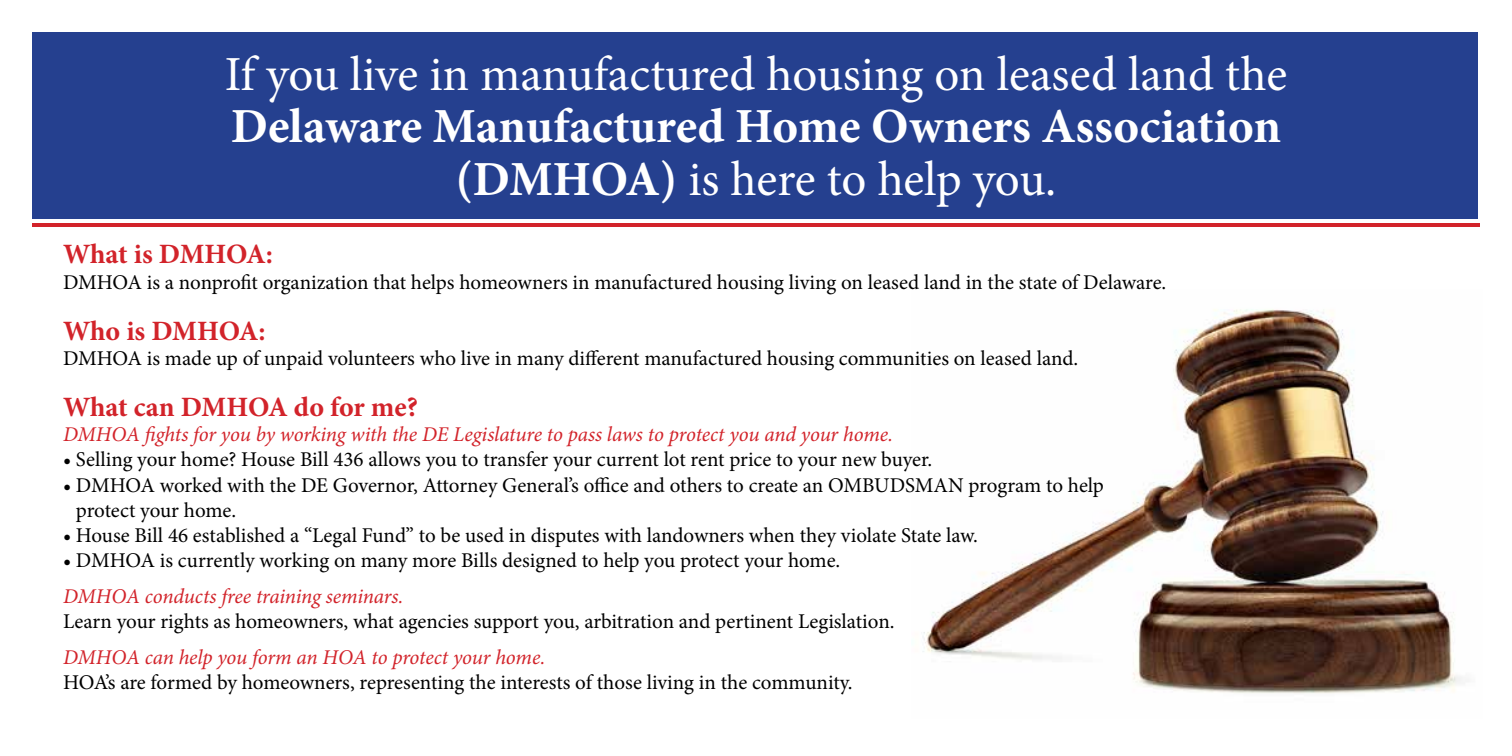
<style>
.page{position:relative;width:1512px;height:756px;background:#fff}
.page>*{position:absolute;margin:0;border:0;box-sizing:border-box;transform-origin:0 0}
.t1{font:700 49px/52.5px "Minion Pro";color:#fff;text-align:center}
.t2{font:49px "Minion Pro";letter-spacing:-.005em;color:#fff}
.t3{font:700 28px "Minion Pro";letter-spacing:-.01em;color:#d2232a}
.t4{font:21px/25.2px "Minion Pro";letter-spacing:-.005em;color:#000}
.t5{font:italic 21px "Minion Pro";letter-spacing:-.01em;color:#d2232a}
.s1{font-weight:400}
</style>
<div class="page">
<div style="left:32px;top:32px;width:1446px;height:187px;background:#25408f"></div>
<img style="left:922px;top:309px;width:540px;height:385px">
<hr style="left:32px;top:223px;width:1448px;height:4px;background:#d2232a">
<h1 class="t2" style="left:225px;top:41px;width:1064px">If you live in manufactured housing on leased land the</h1>
<h1 class="t1" style="left:231px;top:100px;width:1052px">Delaware Manufactured Home Owners Association (DMHOA) <span class="s1">is here to help you.</span></h1>
<h2 class="t3" style="left:63px;top:235px;width:211px">What is DMHOA:</h2>
<p class="t4" style="left:63px;top:269px;width:1105px">DMHOA is a nonprofit organization that helps homeowners in manufactured housing living on leased land in the state of Delaware.</p>
<h2 class="t3" style="left:63px;top:311px;width:204px">Who is DMHOA:</h2>
<p class="t4" style="left:63px;top:346px;width:1017px">DMHOA is made up of unpaid volunteers who live in many different manufactured housing communities on leased land.</p>
<h2 class="t3" style="left:63px;top:387px;width:356px">What can DMHOA do for me?</h2>
<p class="t5" style="left:63px;top:420px;width:832px">DMHOA fights for you by working with the DE Legislature to pass laws to protect you and your home.</p>
<p class="t4" style="left:63px;top:447px;width:871px">• Selling your home? House Bill 436 allows you to transfer your current lot rent price to your new buyer.</p>
<p class="t4" style="left:76px;top:472px;width:1030px;text-indent:-13px">• DMHOA worked with the DE Governor, Attorney General’s office and others to create an OMBUDSMAN program to help protect your home.</p>
<p class="t4" style="left:63px;top:523px;width:916px">• House Bill 46 established a “Legal Fund” to be used in disputes with landowners when they violate State law.</p>
<p class="t4" style="left:63px;top:548px;width:779px">• DMHOA is currently working on many more Bills designed to help you protect your home.</p>
<p class="t5" style="left:63px;top:582px;width:342px">DMHOA conducts free training seminars.</p>
<p class="t4" style="left:63px;top:609px;width:833px">Learn your rights as homeowners, what agencies support you, arbitration and pertinent Legislation.</p>
<p class="t5" style="left:63px;top:643px;width:484px">DMHOA can help you form an HOA to protect your home.</p>
<p class="t4" style="left:63px;top:670px;width:791px">HOA’s are formed by homeowners, representing the interests of those living in the community.</p>
</div>
